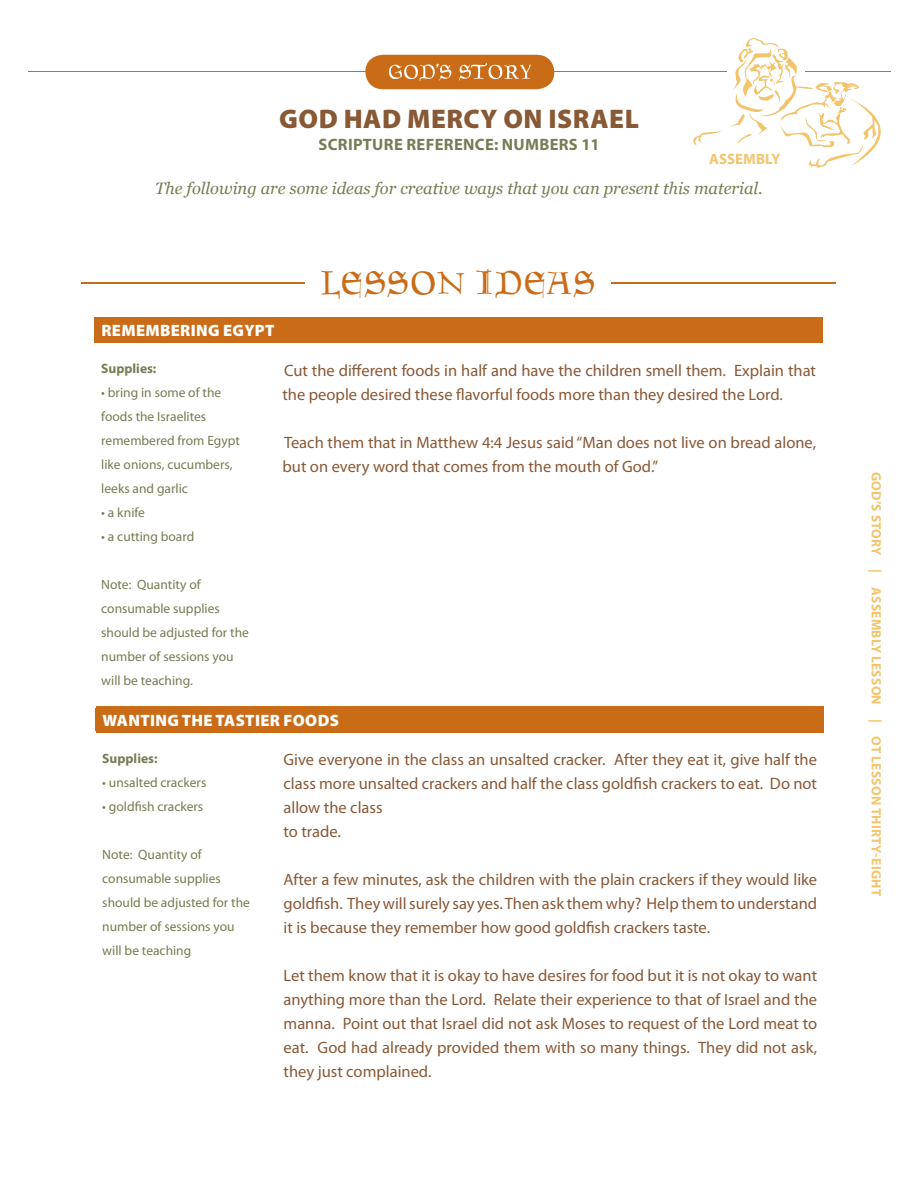
<style>
.page{position:relative;width:918px;height:1188px;background:#fff}
.page>*{position:absolute;margin:0;border:0;box-sizing:border-box;transform-origin:0 0}
.t1{font:45px "Goudament";color:#ca6c17}
.t2{font:900 27px "Myriad Pro";letter-spacing:.02em;color:#895936}
.t3{font:16.5px/24px "Myriad Pro";color:#895936}
.t4{font:italic 16.5px "Georgia";color:#797b53}
.t5{font:900 16.5px "Myriad Pro";letter-spacing:.02em;color:#fff}
.t6{font:700 16.5px "Myriad Pro";letter-spacing:.02em;color:#797b53}
.t7{font:700 15px "Myriad Pro";color:#f2c46c}
.t8{font:13.5px/24px "Myriad Pro";color:#797b53}
.t9{font:700 13.5px "Myriad Pro";letter-spacing:.02em;color:#f2c46c}
.t10{font:700 13.5px "Myriad Pro";color:#797b53}
</style>
<div class="page">
<hr style="left:29px;top:72px;width:862px;height:1px;background:#ca6c17">
<svg style="left:365px;top:55px;width:189px;height:34px;background:#d07e34"></svg>
<svg style="left:693px;top:38px;width:198px;height:130px"></svg>
<hr style="left:81px;top:282px;width:755px;height:2px;background:#ca6c17">
<div style="left:305px;top:261px;width:306px;height:48px;background:#fff"></div>
<div style="left:95px;top:318px;width:727px;height:24px;background:#ca6c17"></div>
<hr style="left:821px;top:319px;width:2px;height:22px;background:#ca6c17">
<hr style="left:95px;top:317px;width:161px;height:2px;background:#ca6c17">
<hr style="left:256px;top:317px;width:21px;height:2px;background:#ca6c17">
<hr style="left:277px;top:317px;width:546px;height:2px;background:#ca6c17">
<hr style="left:95px;top:341px;width:161px;height:2px;background:#ca6c17">
<hr style="left:256px;top:341px;width:21px;height:2px;background:#ca6c17">
<hr style="left:277px;top:341px;width:546px;height:2px;background:#ca6c17">
<div style="left:96px;top:707px;width:727px;height:25px;background:#ca6c17"></div>
<hr style="left:822px;top:708px;width:2px;height:23px;background:#ca6c17">
<hr style="left:96px;top:706px;width:161px;height:2px;background:#ca6c17">
<hr style="left:257px;top:706px;width:21px;height:2px;background:#ca6c17">
<hr style="left:278px;top:706px;width:546px;height:2px;background:#ca6c17">
<hr style="left:278px;top:731px;width:546px;height:1px;background:#ca6c17">
<h2 class="t2" style="left:279px;top:104px;width:361px">GOD HAD MERCY ON ISRAEL</h2>
<p class="t6" style="left:319px;top:135px;width:283px">SCRIPTURE REFERENCE: NUMBERS 11</p>
<p class="t4" style="left:155px;top:179px;width:609px">The following are some ideas for creative ways that you can present this material.</p>
<p class="t7" style="left:709px;top:151px;width:73px">ASSEMBLY</p>
<h1 class="t1" style="left:321px;top:267px;width:276px">LESSON IDEAS</h1>
<p class="t5" style="left:101px;top:321px;width:174px">REMEMBERING EGYPT</p>
<p class="t10" style="left:101px;top:361px;width:57px">Supplies:</p>
<p class="t8" style="left:101px;top:381px;width:140px">• bring in some of the foods the Israelites remembered from Egypt like onions, cucumbers, leeks and garlic</p>
<p class="t8" style="left:101px;top:501px;width:45px">• a knife</p>
<p class="t8" style="left:101px;top:525px;width:95px">• a cutting board</p>
<p class="t8" style="left:101px;top:573px;width:149px">Note: Quantity of consumable supplies should be adjusted for the number of sessions you will be teaching.</p>
<p class="t3" style="left:283px;top:358px;width:535px">Cut the different foods in half and have the children smell them. Explain that the people desired these flavorful foods more than they desired the Lord.</p>
<p class="t3" style="left:283px;top:430px;width:535px">Teach them that in Matthew 4:4 Jesus said “Man does not live on bread alone, but on every word that comes from the mouth of God.”</p>
<p class="t5" style="left:102px;top:711px;width:238px">WANTING THE TASTIER FOODS</p>
<p class="t10" style="left:102px;top:751px;width:57px">Supplies:</p>
<p class="t8" style="left:102px;top:770px;width:106px">• unsalted crackers</p>
<p class="t8" style="left:102px;top:794px;width:102px">• goldfish crackers</p>
<p class="t8" style="left:102px;top:842px;width:149px">Note: Quantity of consumable supplies should be adjusted for the number of sessions you will be teaching</p>
<p class="t3" style="left:284px;top:748px;width:535px">Give everyone in the class an unsalted cracker. After they eat it, give half the class more unsalted crackers and half the class goldfish crackers to eat. Do not allow the class<br>to trade.</p>
<p class="t3" style="left:284px;top:868px;width:535px;text-align:justify">After a few minutes, ask the children with the plain crackers if they would like goldfish. They will surely say yes. Then ask them why? Help them to understand it is because they remember how good goldfish crackers taste.</p>
<p class="t3" style="left:284px;top:964px;width:535px;text-align:justify">Let them know that it is okay to have desires for food but it is not okay to want anything more than the Lord. Relate their experience to that of Israel and the manna. Point out that Israel did not ask Moses to request of the Lord meat to eat. God had already provided them with so many things. They did not ask, they just complained.</p>
<p class="t9" style="left:884px;top:472px;width:426px;rotate:90deg">GOD’S STORY | ASSEMBLY LESSON | OT LESSON THIRTY-EIGHT</p>
</div>
